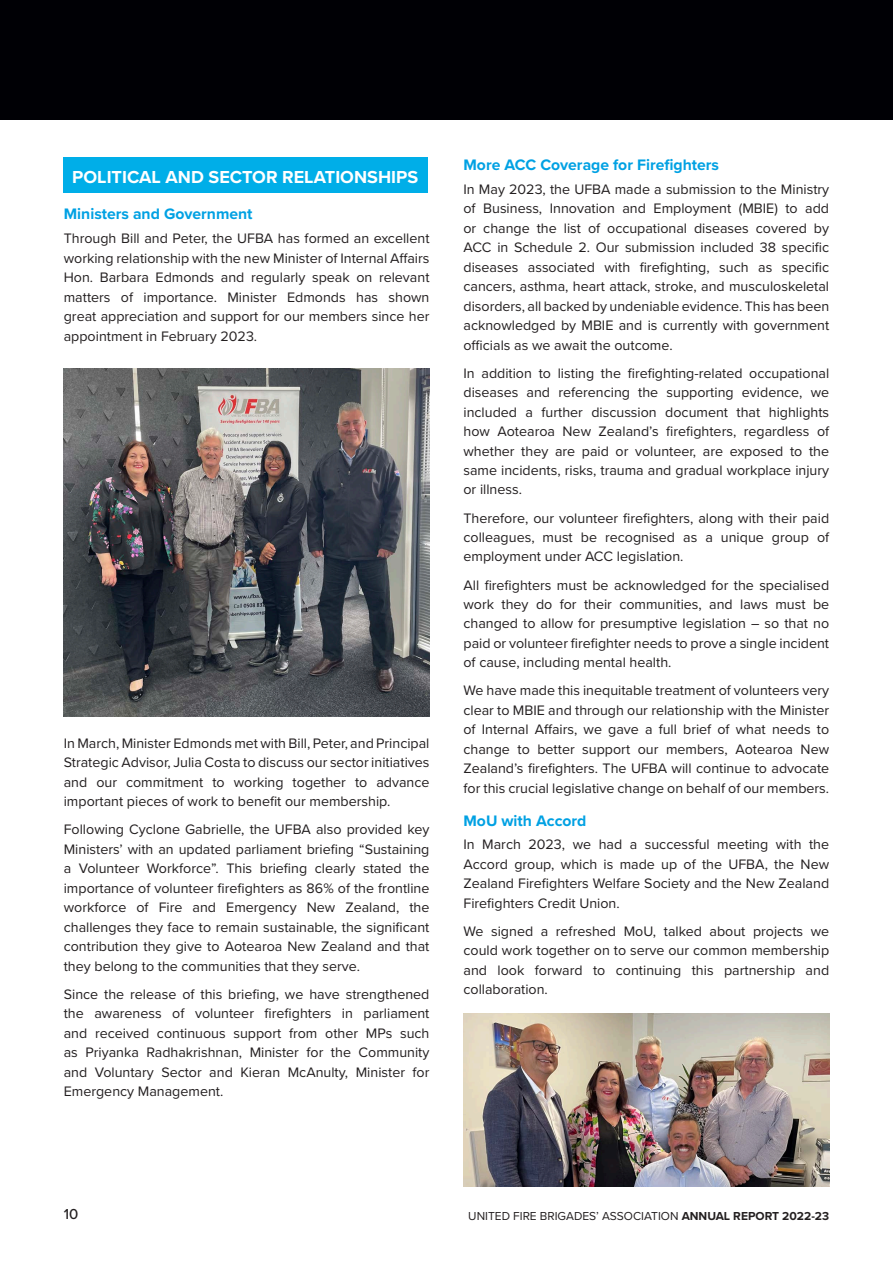
<style>
.page{position:relative;width:893px;height:1263px;background:#fff}
.page>*{position:absolute;margin:0;border:0;box-sizing:border-box;transform-origin:0 0}
.t1{font:700 18px "Proxima Nova";color:#fff}
.t2{font:700 15.75px "Proxima Nova";color:#00a1e3}
.t3{font:500 15px "Proxima Nova";color:#231f20}
.t4{font:14.25px/19.5px "Proxima Nova";color:#231f20;text-align:justify}
.t5{font:12px "Proxima Nova";color:#231f20}
.s1{font-weight:700}
</style>
<div class="page">
<div style="left:0;top:0;width:581px;height:119px;background:#000005"></div>
<img style="left:532px;top:73px;width:49px;height:46px">
<div style="left:581px;top:0;width:312px;height:78px;background:#000005"></div>
<div style="left:540px;top:78px;width:353px;height:41px;background:#000005"></div>
<div style="left:64px;top:158px;width:364px;height:35px;background:#00aee8"></div>
<img style="left:64px;top:369px;width:365px;height:348px">
<img style="left:464px;top:1013px;width:365px;height:174px">
<p class="t1" style="left:72px;top:163px;width:347px">POLITICAL AND SECTOR RELATIONSHIPS</p>
<p class="t2" style="left:64px;top:202px;width:190px">Ministers and Government</p>
<p class="t4" style="left:64px;top:228px;width:367px">Through Bill and Peter, the UFBA has formed an excellent working relationship with the new Minister of Internal Affairs Hon. Barbara Edmonds and regularly speak on relevant matters of importance. Minister Edmonds has shown great appreciation and support for our members since her appointment in February 2023.</p>
<p class="t4" style="left:64px;top:732px;width:367px">In March, Minister Edmonds met with Bill, Peter, and Principal Strategic Advisor, Julia Costa to discuss our sector initiatives and our commitment to working together to advance important pieces of work to benefit our membership.</p>
<p class="t4" style="left:64px;top:819px;width:367px">Following Cyclone Gabrielle, the UFBA also provided key Ministers’ with an updated parliament briefing “Sustaining a Volunteer Workforce”. This briefing clearly stated the importance of volunteer firefighters as 86% of the frontline workforce of Fire and Emergency New Zealand, the challenges they face to remain sustainable, the significant contribution they give to Aotearoa New Zealand and that they belong to the communities that they serve.</p>
<p class="t4" style="left:64px;top:983px;width:367px">Since the release of this briefing, we have strengthened the awareness of volunteer firefighters in parliament and received continuous support from other MPs such as Priyanka Radhakrishnan, Minister for the Community and Voluntary Sector and Kieran McAnulty, Minister for Emergency Management.</p>
<p class="t2" style="left:463px;top:153px;width:257px">More ACC Coverage for Firefighters</p>
<p class="t4" style="left:463px;top:178px;width:367px">In May 2023, the UFBA made a submission to the Ministry of Business, Innovation and Employment (MBIE) to add or change the list of occupational diseases covered by ACC in Schedule 2. Our submission included 38 specific diseases associated with firefighting, such as specific cancers, asthma, heart attack, stroke, and musculoskeletal disorders, all backed by undeniable evidence. This has been acknowledged by MBIE and is currently with government officials as we await the outcome.</p>
<p class="t4" style="left:463px;top:362px;width:367px">In addition to listing the firefighting-related occupational diseases and referencing the supporting evidence, we included a further discussion document that highlights how Aotearoa New Zealand’s firefighters, regardless of whether they are paid or volunteer, are exposed to the same incidents, risks, trauma and gradual workplace injury or illness.</p>
<p class="t4" style="left:463px;top:507px;width:367px">Therefore, our volunteer firefighters, along with their paid colleagues, must be recognised as a unique group of employment under ACC legislation.</p>
<p class="t4" style="left:463px;top:574px;width:367px">All firefighters must be acknowledged for the specialised work they do for their communities, and laws must be changed to allow for presumptive legislation – so that no paid or volunteer firefighter needs to prove a single incident of cause, including mental health.</p>
<p class="t4" style="left:463px;top:680px;width:367px">We have made this inequitable treatment of volunteers very clear to MBIE and through our relationship with the Minister of Internal Affairs, we gave a full brief of what needs to change to better support our members, Aotearoa New Zealand’s firefighters. The UFBA will continue to advocate for this crucial legislative change on behalf of our members.</p>
<p class="t2" style="left:463px;top:809px;width:125px">MoU with Accord</p>
<p class="t4" style="left:463px;top:834px;width:367px">In March 2023, we had a successful meeting with the Accord group, which is made up of the UFBA, the New Zealand Firefighters Welfare Society and the New Zealand Firefighters Credit Union.</p>
<p class="t4" style="left:463px;top:921px;width:367px">We signed a refreshed MoU, talked about projects we could work together on to serve our common membership and look forward to continuing this partnership and collaboration.</p>
<p class="t3" style="left:64px;top:1203px;width:16px">10</p>
<p class="t5" style="left:468px;top:1207px;width:362px">UNITED FIRE BRIGADES’ ASSOCIATION <span class="s1">ANNUAL REPORT 2022-23</span></p>
</div>
